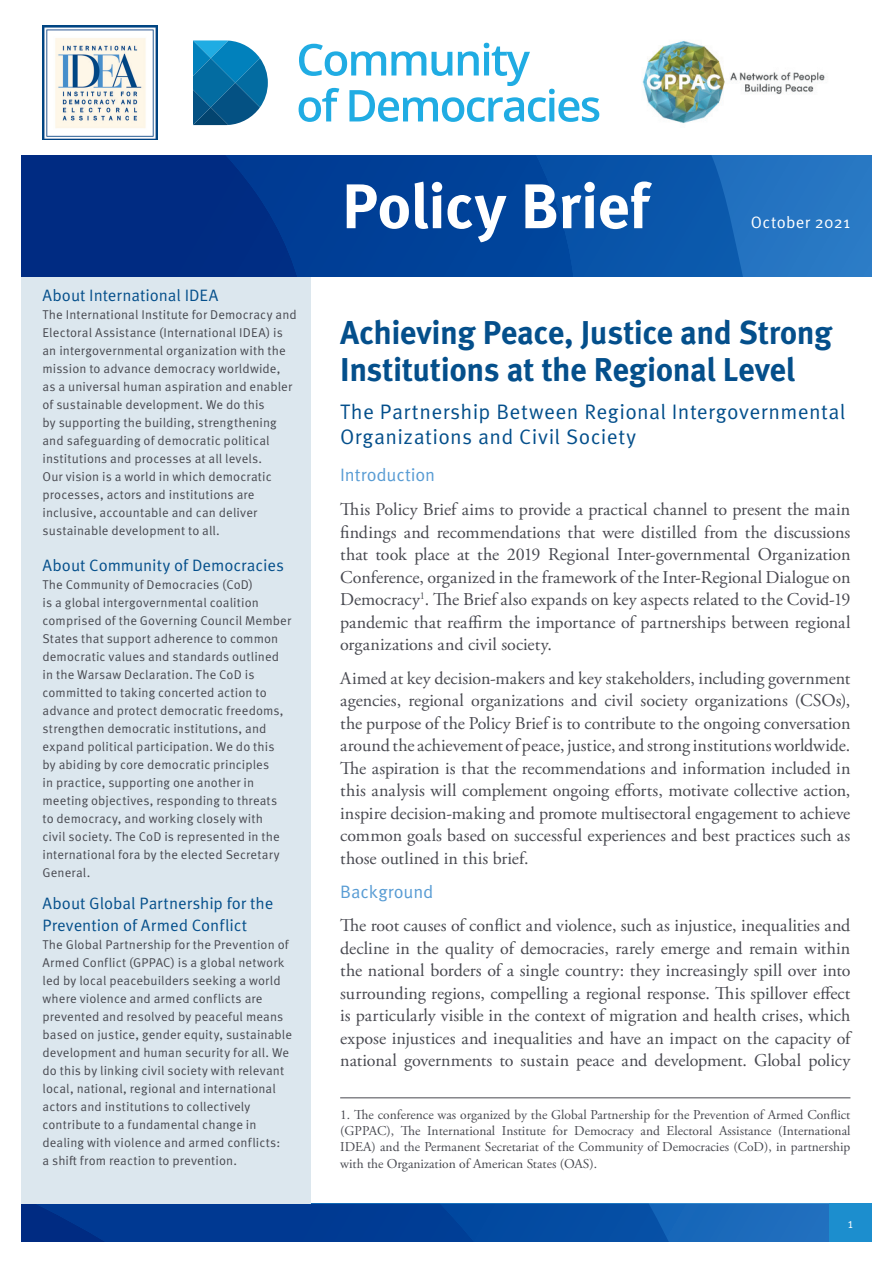
<style>
.page{position:relative;width:893px;height:1263px;background:#fff}
.page>*{position:absolute;margin:0;border:0;box-sizing:border-box;transform-origin:0 0}
.t1{font:700 63px "Meta OT";letter-spacing:-.015em;color:#fff}
.t2{font:700 33px/37.5px "Meta OT";letter-spacing:-.015em;color:#044f8b}
.t3{font:21px/25.2px "Meta OT Norm";letter-spacing:.02em;color:#044f8b}
.t4{font:18px/22.5px "Adobe Garamond Pro";color:#484950;text-align:justify}
.t5{font:18px "Meta OT Norm";letter-spacing:-.005em;color:#589cd4}
.t6{font:16.5px/22.5px "Meta OT Norm";color:#044f8b}
.t7{font:16.5px "Meta OT Norm";letter-spacing:.02em;color:#fff}
.t8{font:13.5px/16.2px "Adobe Garamond Pro";color:#484950;text-align:justify}
.t9{font:13.5px "Meta OT Cond Norm";color:#fff}
.t10{font:12.75px/18px "Meta OT Norm";letter-spacing:.01em;color:#484950}
</style>
<div class="page">
<svg style="left:21px;top:1203px;width:808px;height:39px;background:#094a9f"></svg>
<div style="left:829px;top:1203px;width:43px;height:39px;background:#1c8ece"></div>
<div style="left:21px;top:267px;width:289px;height:936px;background:#dce7ee"></div>
<svg style="left:21px;top:155px;width:851px;height:122px;background:#08479c"></svg>
<img style="left:43px;top:26px;width:115px;height:114px">
<img style="left:642px;top:41px;width:183px;height:83px">
<svg style="left:299px;top:43px;width:300px;height:79px"></svg>
<svg style="left:193px;top:40px;width:75px;height:85px;background:#267fad"></svg>
<hr style="left:340px;top:1097px;width:510px;height:1px;background:#484950">
<p class="t6" style="left:43px;top:285px;width:178px">About International IDEA</p>
<p class="t10" style="left:43px;top:306px;width:256px">The International Institute for Democracy and Electoral Assistance (International IDEA) is an intergovernmental organization with the mission to advance democracy worldwide, as a universal human aspiration and enabler of sustainable development. We do this<br>by supporting the building, strengthening and safeguarding of democratic political institutions and processes at all levels.<br>Our vision is a world in which democratic processes, actors and institutions are inclusive, accountable and can deliver sustainable development to all.</p>
<p class="t6" style="left:43px;top:555px;width:243px">About Community of Democracies</p>
<p class="t10" style="left:43px;top:576px;width:250px">The Community of Democracies (CoD)<br>is a global intergovernmental coalition comprised of the Governing Council Member States that support adherence to common democratic values and standards outlined in the Warsaw Declaration. The CoD is committed to taking concerted action to advance and protect democratic freedoms, strengthen democratic institutions, and expand political participation. We do this<br>by abiding by core democratic principles<br>in practice, supporting one another in meeting objectives, responding to threats to democracy, and working closely with<br>civil society. The CoD is represented in the international fora by the elected Secretary General.</p>
<p class="t6" style="left:43px;top:892px;width:232px">About Global Partnership for the<br>Prevention of Armed Conflict</p>
<p class="t10" style="left:43px;top:936px;width:251px">The Global Partnership for the Prevention of Armed Conflict (GPPAC) is a global network led by local peacebuilders seeking a world where violence and armed conflicts are prevented and resolved by peaceful means based on justice, gender equity, sustainable development and human security for all. We do this by linking civil society with relevant local, national, regional and international actors and institutions to collectively contribute to a fundamental change in dealing with violence and armed conflicts:<br>a shift from reaction to prevention.</p>
<h1 class="t1" style="left:342px;top:166px;width:309px">Policy Brief</h1>
<p class="t7" style="left:751px;top:213px;width:101px">October 2021</p>
<h2 class="t2" style="left:340px;top:314px;width:494px">Achieving Peace, Justice and Strong<br>Institutions at the Regional Level</h2>
<h3 class="t3" style="left:340px;top:400px;width:507px">The Partnership Between Regional Intergovernmental<br>Organizations and Civil Society</h3>
<h3 class="t5" style="left:340px;top:464px;width:97px">Introduction</h3>
<p class="t4" style="left:340px;top:499px;width:512px">This Policy Brief aims to provide a practical channel to present the main findings and recommendations that were distilled from the discussions that took place at the 2019 Regional Inter-governmental Organization Conference, organized in the framework of the Inter-Regional Dialogue on Democracy<sup>1</sup>. The Brief also expands on key aspects related to the Covid-19 pandemic that reaffirm the importance of partnerships between regional organizations and civil society.</p>
<p class="t4" style="left:340px;top:667px;width:512px">Aimed at key decision-makers and key stakeholders, including government agencies, regional organizations and civil society organizations (CSOs), the purpose of the Policy Brief is to contribute to the ongoing conversation around the achievement of peace, justice, and strong institutions worldwide.<br>The aspiration is that the recommendations and information included in this analysis will complement ongoing efforts, motivate collective action, inspire decision-making and promote multisectoral engagement to achieve common goals based on successful experiences and best practices such as those outlined in this brief.</p>
<h3 class="t5" style="left:340px;top:880px;width:95px">Background</h3>
<p class="t4" style="left:340px;top:915px;width:512px">The root causes of conflict and violence, such as injustice, inequalities and decline in the quality of democracies, rarely emerge and remain within the national borders of a single country: they increasingly spill over into surrounding regions, compelling a regional response. This spillover effect is particularly visible in the context of migration and health crises, which expose injustices and inequalities and have an impact on the capacity of national governments to sustain peace and development. Global policy</p>
<p class="t8" style="left:340px;top:1107px;width:512px">1. The conference was organized by the Global Partnership for the Prevention of Armed Conflict (GPPAC), The International Institute for Democracy and Electoral Assistance (International IDEA) and the Permanent Secretariat of the Community of Democracies (CoD), in partnership with the Organization of American States (OAS).</p>
<p class="t9" style="left:848px;top:1214px;width:6px">1</p>
</div>
